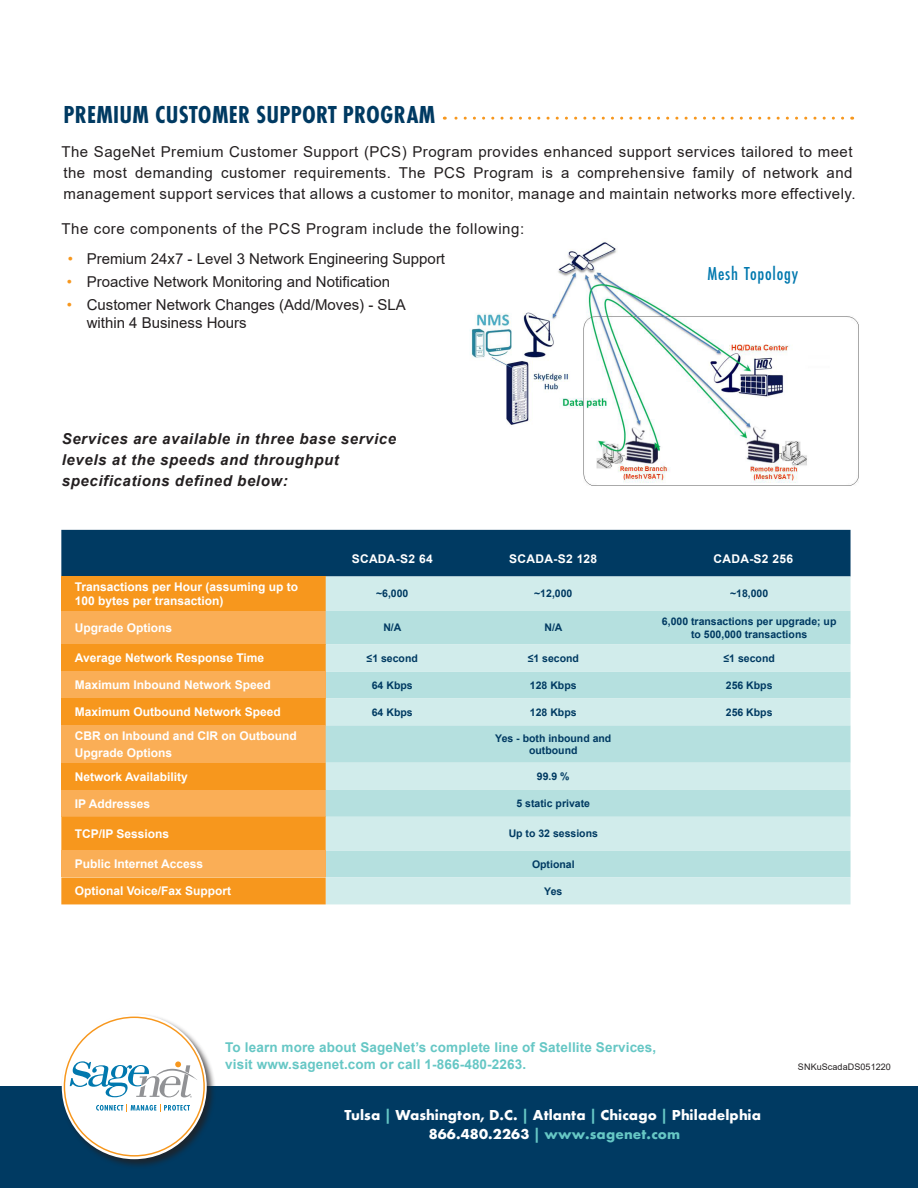
<style>
.page{position:relative;width:918px;height:1188px;background:#fff}
.page>*{position:absolute;margin:0;border:0;box-sizing:border-box;transform-origin:0 0}
.body_12_18_grey{font:700 25.5px "Futura PT Cond";letter-spacing:.01em;color:#003a62}
.body_12_18_grey-2{font:500 19.5px "Futura PT Cond";letter-spacing:.04em;color:#0078ae}
.body_12_18_grey-3{font:15px/21px "Arial";letter-spacing:.03em;color:#231f20}
.body_12_18_grey-4{font:15px/18px "Arial";color:#231f20}
.body_12_18_grey-5{font:italic 700 15px/21px "Arial";letter-spacing:.04em;color:#231f20}
.body_9_5{font:700 15px/19.5px "Futura PT";letter-spacing:.01em;color:#fff;text-align:center}
.body_12_18_grey-6{font:700 13.5px/16.5px "Arial";letter-spacing:.01em;color:#66c7c5}
.Paragraph{font:700 12px/13.5px "Arial";color:#fff}
.Paragraph-2{font:700 12px "Arial";letter-spacing:.025em;color:#fff}
.Paragraph-3{font:700 10.5px/12.6px "Arial";color:#003a62;text-align:center}
.body_9_5-2{font:9px "Arial";letter-spacing:.01em;color:#231f20}
.s1{color:#f7971d}
.s2{color:#003a62}
.s3{color:#66c7c5}
</style>
<div class="page">
<div style="left:0;top:1086px;width:918px;height:102px;background:#003a62"></div>
<div style="left:60px;top:1013px;width:156px;height:156px;background:#231f20;opacity:.75"></div>
<div style="left:62px;top:1014px;width:145px;height:145px;background:#fff;border-radius:50%"></div>
<svg style="left:96px;top:1105px;width:94px;height:7px"></svg>
<svg style="left:70px;top:1061px;width:127px;height:37px"></svg>
<img style="left:469px;top:241px;width:389px;height:244px">
<svg style="left:61px;top:530px;width:790px;height:81px;background:#5f7a7f"></svg>
<div style="left:61px;top:611px;width:265px;height:33px;background:#faae56"></div>
<div style="left:326px;top:611px;width:525px;height:87px;background:#b5e0df"></div>
<div style="left:61px;top:644px;width:265px;height:27px;background:#f7971d"></div>
<div style="left:326px;top:644px;width:525px;height:27px;background:#d1eceb"></div>
<div style="left:61px;top:671px;width:265px;height:27px;background:#faae56"></div>
<div style="left:61px;top:698px;width:265px;height:27px;background:#f7971d"></div>
<div style="left:326px;top:698px;width:525px;height:27px;background:#d1eceb"></div>
<svg style="left:61px;top:725px;width:790px;height:179px;background:#d3d1b0"></svg>
<div style="left:61px;top:850px;width:265px;height:27px;background:#faae56"></div>
<svg style="left:444px;top:117px;width:399px;height:3px"></svg>
<p class="body_12_18_grey" style="left:64px;top:100px;width:373px">PREMIUM CUSTOMER SUPPORT PROGRAM</p>
<p class="body_12_18_grey-3" style="left:62px;top:142px;width:796px">The SageNet Premium Customer Support (PCS) Program provides enhanced support services tailored to meet the most demanding customer requirements. The PCS Program is a comprehensive family of network and management support services that allows a customer to monitor, manage and maintain networks more effectively.</p>
<p class="body_12_18_grey-3" style="left:62px;top:218px;width:464px">The core components of the PCS Program include the following:</p>
<p class="body_12_18_grey-4" style="left:68px;top:250px;width:379px"><span class="s1">•</span> Premium 24x7 - Level 3 Network Engineering Support</p>
<p class="body_12_18_grey-4" style="left:67px;top:273px;width:325px"><span class="s1">•</span> Proactive Network Monitoring and Notification</p>
<p class="body_12_18_grey-4" style="left:87px;top:296px;width:321px;text-indent:-20px"><span class="s1">•</span> Customer Network Changes (Add/Moves) - SLA within 4 Business Hours</p>
<p class="body_12_18_grey-2" style="left:707px;top:262px;width:92px">Mesh Topology</p>
<p class="body_12_18_grey-5" style="left:62px;top:428px;width:336px">Services are available in three base service levels at the speeds and throughput specifications defined below:</p>
<p class="Paragraph-2" style="left:352px;top:550px;width:83px">SCADA-S2 64</p>
<p class="Paragraph-2" style="left:509px;top:550px;width:89px">SCADA-S2 128</p>
<p class="Paragraph-2" style="left:705px;top:550px;width:89px"><span class="s2">S</span>CADA-S2 256</p>
<p class="Paragraph" style="left:75px;top:580px;width:225px">Transactions per Hour (assuming up to<br>100 bytes per transaction)</p>
<p class="Paragraph-3" style="left:376px;top:588px;width:34px">~6,000</p>
<p class="Paragraph-3" style="left:534px;top:588px;width:40px">~12,000</p>
<p class="Paragraph-3" style="left:730px;top:588px;width:40px">~18,000</p>
<p class="Paragraph" style="left:75px;top:621px;width:99px">Upgrade Options</p>
<p class="Paragraph-3" style="left:383px;top:622px;width:20px">N/A</p>
<p class="Paragraph-3" style="left:544px;top:622px;width:20px">N/A</p>
<p class="Paragraph-3" style="left:662px;top:615px;width:176px">6,000 transactions per upgrade; up to 500,000 transactions</p>
<p class="Paragraph" style="left:75px;top:652px;width:191px">Average Network Response Time</p>
<p class="Paragraph-3" style="left:367px;top:652px;width:53px">≤1 second</p>
<p class="Paragraph-3" style="left:528px;top:652px;width:53px">≤1 second</p>
<p class="Paragraph-3" style="left:724px;top:652px;width:53px">≤1 second</p>
<p class="Paragraph" style="left:75px;top:679px;width:198px">Maximum Inbound Network Speed</p>
<p class="Paragraph-3" style="left:372px;top:679px;width:42px">64 Kbps</p>
<p class="Paragraph-3" style="left:530px;top:679px;width:48px">128 Kbps</p>
<p class="Paragraph-3" style="left:726px;top:679px;width:48px">256 Kbps</p>
<p class="Paragraph" style="left:75px;top:706px;width:208px">Maximum Outbound Network Speed</p>
<p class="Paragraph-3" style="left:372px;top:706px;width:42px">64 Kbps</p>
<p class="Paragraph-3" style="left:530px;top:706px;width:48px">128 Kbps</p>
<p class="Paragraph-3" style="left:726px;top:706px;width:48px">256 Kbps</p>
<p class="Paragraph" style="left:75px;top:728px;width:223px;line-height:16.5px">CBR on Inbound and CIR on Outbound<br>Upgrade Options</p>
<p class="Paragraph-3" style="left:495px;top:732px;width:118px">Yes - both inbound and outbound</p>
<p class="Paragraph" style="left:75px;top:770px;width:115px">Network Availability</p>
<p class="Paragraph-3" style="left:537px;top:770px;width:34px">99.9 %</p>
<p class="Paragraph" style="left:75px;top:797px;width:77px">IP Addresses</p>
<p class="Paragraph-3" style="left:517px;top:797px;width:75px">5 static private</p>
<p class="Paragraph" style="left:75px;top:827px;width:96px">TCP/IP Sessions</p>
<p class="Paragraph-3" style="left:509px;top:828px;width:91px">Up to 32 sessions</p>
<p class="Paragraph" style="left:75px;top:857px;width:130px">Public Internet Access</p>
<p class="Paragraph-3" style="left:532px;top:858px;width:44px">Optional</p>
<p class="Paragraph" style="left:75px;top:884px;width:158px">Optional Voice/Fax Support</p>
<p class="Paragraph-3" style="left:544px;top:885px;width:20px">Yes</p>
<p class="body_12_18_grey-6" style="left:225px;top:1039px;width:433px">To learn more about SageNet’s complete line of Satellite Services, visit www.sagenet.com or call 1-866-480-2263.</p>
<p class="body_9_5" style="left:344px;top:1105px;width:418px">Tulsa <span class="s3">|</span> Washington, D.C. <span class="s3">|</span> Atlanta <span class="s3">|</span> Chicago <span class="s3">|</span> Philadelphia<br>866.480.2263 <span class="s3">| www.sagenet.com</span></p>
<p class="body_9_5-2" style="left:798px;top:1060px;width:94px">SNKuScadaDS051220</p>
</div>
